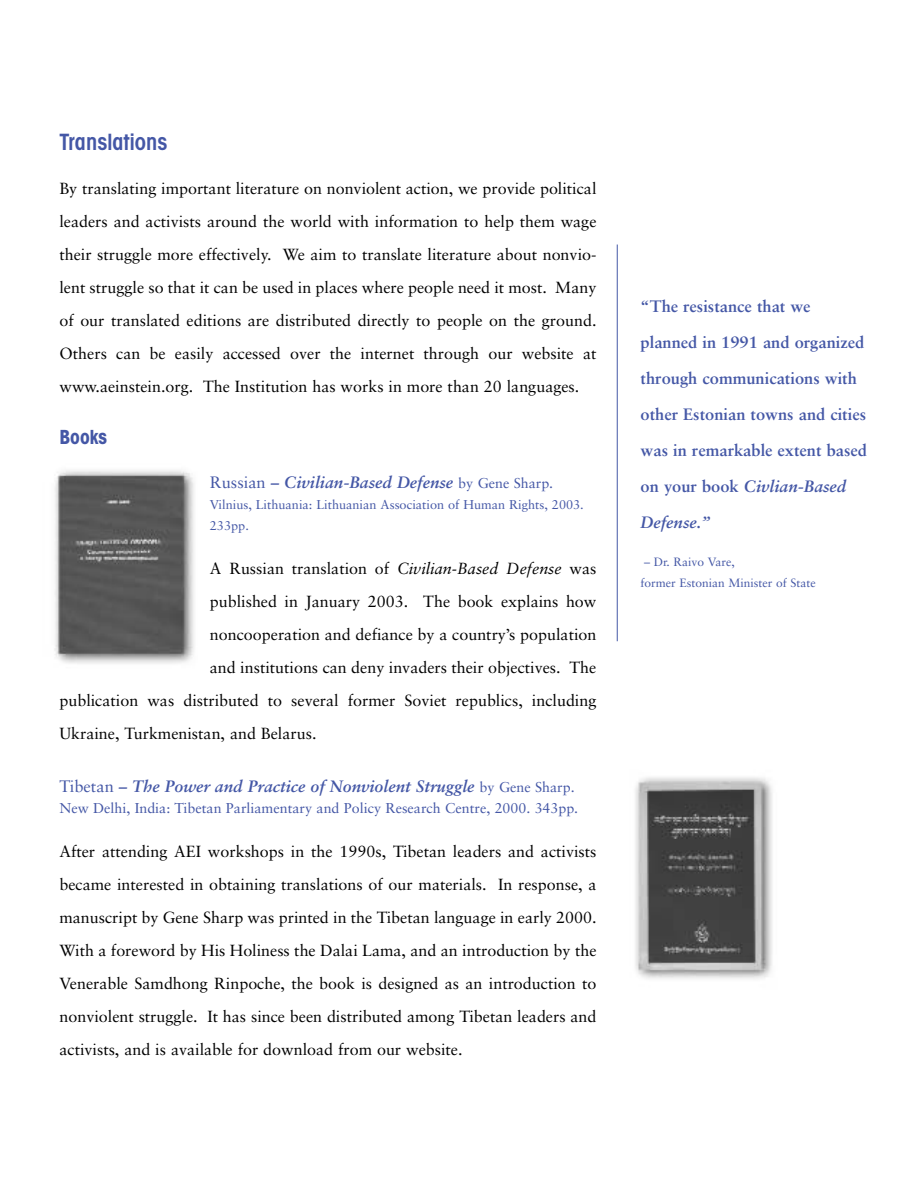
<style>
.page{position:relative;width:918px;height:1188px;background:#fff}
.page>*{position:absolute;margin:0;border:0;box-sizing:border-box;transform-origin:0 0}
.t1{font:600 condensed 22.5px "Avant Garde";color:#4457a6}
.t2{font:700 condensed 19.5px "Avant Garde";color:#4457a6}
.t3{font:700 16.5px/36px "Sabon";color:#4457a6}
.t4{font:italic 700 16.5px "Sabon";color:#4457a6}
.t5{font:16.2px/33px "Sabon";color:#000;text-align:justify}
.t6{font:14.25px "Sabon";color:#4457a6}
.t7{font:12.75px/21px "Sabon";color:#4457a6}
.t8{font:12px/21px "Sabon";color:#4457a6}
.s1{font-weight:400;font-style:normal}
.s2{font-weight:400;font-style:normal;font-size:14.25px}
.s3{font-style:italic}
</style>
<div class="page">
<img style="left:54px;top:470px;width:140px;height:194px">
<img style="left:635px;top:777px;width:137px;height:202px">
<hr style="left:617px;top:245px;width:1px;height:396px;background:#4457a6">
<h1 class="t1" style="left:59px;top:134px;width:109px">Translations</h1>
<p class="t5" style="left:59px;top:173px;width:539px">By translating important literature on nonviolent action, we provide political leaders and activists around the world with information to help them wage their struggle more effectively. We aim to translate literature about nonvio&shy;lent struggle so that it can be used in places where people need it most. Many of our translated editions are distributed directly to people on the ground.<br>Others can be easily accessed over the internet through our website at www.aeinstein.org. The Institution has works in more than 20 languages.</p>
<p class="t2" style="left:59px;top:430px;width:49px">Books</p>
<p class="t4" style="left:210px;top:475px;width:345px"><span class="s1">Russian</span> – Civilian-Based Defense <span class="s2">by Gene Sharp.</span></p>
<p class="t7" style="left:210px;top:495px;width:375px">Vilnius, Lithuania: Lithuanian Association of Human Rights, 2003.<br>233pp.</p>
<p class="t5" style="left:210px;top:553px;width:388px">A Russian translation of <span class="s3">Civilian-Based Defense</span> was</p>
<p class="t5" style="left:210px;top:586px;width:388px">published in January 2003. The book explains how</p>
<p class="t5" style="left:210px;top:619px;width:388px">noncooperation and defiance by a country’s population</p>
<p class="t5" style="left:210px;top:652px;width:388px">and institutions can deny invaders their objectives. The</p>
<p class="t5" style="left:59px;top:685px;width:539px">publication was distributed to several former Soviet republics, including</p>
<p class="t5" style="left:59px;top:718px;width:259px">Ukraine, Turkmenistan, and Belarus.</p>
<p class="t4" style="left:59px;top:779px;width:517px"><span class="s1">Tibetan</span> – The Power and Practice of Nonviolent Struggle <span class="s2">by Gene Sharp.</span></p>
<p class="t6" style="left:59px;top:802px;width:520px">New Delhi, India: Tibetan Parliamentary and Policy Research Centre, 2000. 343pp.</p>
<p class="t5" style="left:59px;top:836px;width:539px">After attending AEI workshops in the 1990s, Tibetan leaders and activists became interested in obtaining translations of our materials. In response, a manuscript by Gene Sharp was printed in the Tibetan language in early 2000.<br>With a foreword by His Holiness the Dalai Lama, and an introduction by the Venerable Samdhong Rinpoche, the book is designed as an introduction to nonviolent struggle. It has since been distributed among Tibetan leaders and activists, and is available for download from our website.</p>
<p class="t3" style="left:641px;top:290px;width:228px">“The resistance that we planned in 1991 and organized through communications with other Estonian towns and cities was in remarkable extent based on your book <span class="s3">Civlian-Based<br>Defense.”</span></p>
<p class="t8" style="left:641px;top:552px;width:177px;text-indent:4px">– Dr. Raivo Vare,<br>former Estonian Minister of State</p>
</div>
